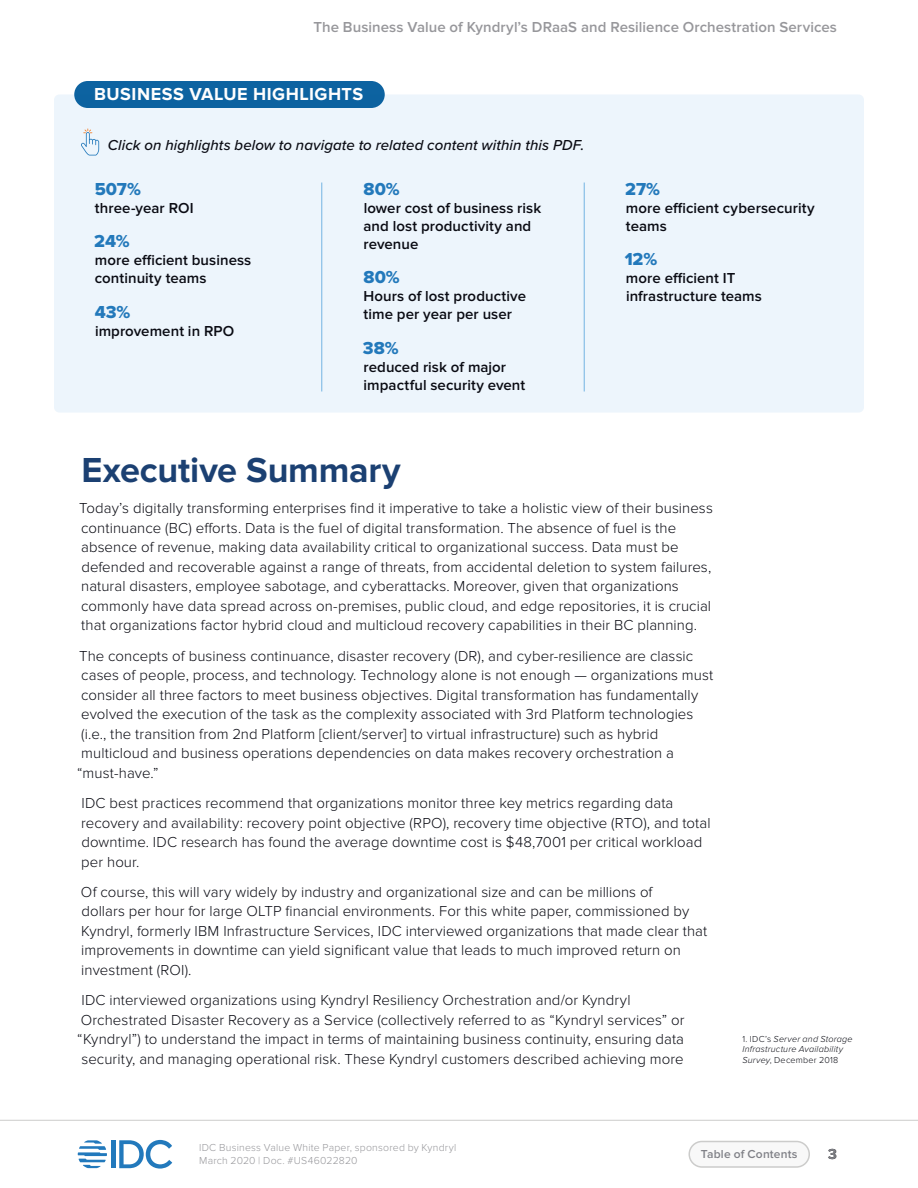
<style>
.page{position:relative;width:918px;height:1188px;background:#fff}
.page>*{position:absolute;margin:0;border:0;box-sizing:border-box;transform-origin:0 0}
.t1{font:700 36px "Proxima Nova";letter-spacing:-.005em;color:#1b4072}
.t2{font:18px "Proxima Nova Extrabld";color:#2379bb}
.t3{font:700 18px "Proxima Nova";letter-spacing:.03em;color:#fff}
.t4{font:300 15px/19.5px "Proxima Nova";letter-spacing:.005em;color:#0a0b13}
.t5{font:600 15px/18px "Proxima Nova";letter-spacing:.005em;color:#0a0b13}
.t6{font:600 15px "Proxima Nova";letter-spacing:.005em;color:#97979b}
.t7{font:italic 500 15px "Proxima Nova";letter-spacing:.005em;color:#0a0b13}
.t8{font:700 15px "Proxima Nova";color:#000}
.t9{font:600 12px "Proxima Nova";letter-spacing:.015em;color:#808187}
.t10{font:300 10.5px/13.5px "Proxima Nova";letter-spacing:.02em;color:#97979b}
.t11{font:italic 300 9px/10.5px "Proxima Nova";letter-spacing:.02em;color:#0a0b13}
.s1{font-style:normal}
</style>
<div class="page">
<hr style="left:0;top:1120px;width:918px;height:1px;background:#cccccb">
<div style="left:111px;top:1140px;width:5px;height:28px;background:#2279bc"></div>
<svg style="left:119px;top:1140px;width:53px;height:29px"></svg>
<svg style="left:78px;top:1140px;width:29px;height:28px"></svg>
<div style="left:689px;top:1142px;width:120px;height:25px;background:#f8f8f8;border-radius:13px"></div>
<div style="left:688px;top:1141px;width:122px;height:27px;border:2px solid #cccccb;border-radius:13px"></div>
<div style="left:54px;top:94px;width:810px;height:319px;background:#edf5fc;border-radius:5px"></div>
<hr style="left:322px;top:183px;width:1px;height:209px;background:#73b3e2">
<hr style="left:584px;top:183px;width:1px;height:209px;background:#73b3e2">
<div style="left:74px;top:81px;width:311px;height:27px;background:#0c63a0;border-radius:14px"></div>
<svg style="left:81px;top:129px;width:18px;height:27px"></svg>
<p class="t6" style="left:313px;top:19px;width:525px">The Business Value of Kyndryl’s DRaaS and Resilience Orchestration Services</p>
<p class="t3" style="left:94px;top:84px;width:271px">BUSINESS VALUE HIGHLIGHTS</p>
<p class="t7" style="left:108px;top:134px;width:478px">Click on highlights below to navigate to related content within this PDF.</p>
<p class="t2" style="left:95px;top:179px;width:48px">507%</p>
<p class="t5" style="left:95px;top:200px;width:100px">three-year ROI</p>
<p class="t2" style="left:94px;top:231px;width:37px">24%</p>
<p class="t5" style="left:95px;top:252px;width:158px">more efficient business continuity teams</p>
<p class="t2" style="left:95px;top:301px;width:37px">43%</p>
<p class="t5" style="left:95px;top:322px;width:141px">improvement in RPO</p>
<p class="t2" style="left:364px;top:179px;width:38px">80%</p>
<p class="t5" style="left:363px;top:200px;width:179px">lower cost of business risk and lost productivity and revenue</p>
<p class="t2" style="left:364px;top:267px;width:38px">80%</p>
<p class="t5" style="left:363px;top:288px;width:164px">Hours of lost productive time per year per user</p>
<p class="t2" style="left:363px;top:337px;width:37px">38%</p>
<p class="t5" style="left:364px;top:358px;width:163px">reduced risk of major impactful security event</p>
<p class="t2" style="left:625px;top:179px;width:36px">27%</p>
<p class="t5" style="left:626px;top:200px;width:190px">more efficient cybersecurity teams</p>
<p class="t2" style="left:625px;top:249px;width:34px">12%</p>
<p class="t5" style="left:626px;top:270px;width:138px">more efficient IT infrastructure teams</p>
<p class="t1" style="left:82px;top:449px;width:321px">Executive Summary</p>
<p class="t4" style="left:79px;top:499px;width:635px">Today’s digitally transforming enterprises find it imperative to take a holistic view of their business continuance (BC) efforts. Data is the fuel of digital transformation. The absence of fuel is the absence of revenue, making data availability critical to organizational success. Data must be defended and recoverable against a range of threats, from accidental deletion to system failures, natural disasters, employee sabotage, and cyberattacks. Moreover, given that organizations commonly have data spread across on-premises, public cloud, and edge repositories, it is crucial that organizations factor hybrid cloud and multicloud recovery capabilities in their BC planning.</p>
<p class="t4" style="left:77px;top:646px;width:638px">The concepts of business continuance, disaster recovery (DR), and cyber-resilience are classic cases of people, process, and technology. Technology alone is not enough — organizations must consider all three factors to meet business objectives. Digital transformation has fundamentally evolved the execution of the task as the complexity associated with 3rd Platform technologies (i.e., the transition from 2nd Platform [client/server] to virtual infrastructure) such as hybrid multicloud and business operations dependencies on data makes recovery orchestration a “must-have.”</p>
<p class="t4" style="left:81px;top:793px;width:631px">IDC best practices recommend that organizations monitor three key metrics regarding data recovery and availability: recovery point objective (RPO), recovery time objective (RTO), and total downtime. IDC research has found the average downtime cost is $48,7001 per critical workload per hour.</p>
<p class="t4" style="left:81px;top:882px;width:628px">Of course, this will vary widely by industry and organizational size and can be millions of<br>dollars per hour for large OLTP financial environments. For this white paper, commissioned by Kyndryl, formerly IBM Infrastructure Services, IDC interviewed organizations that made clear that improvements in downtime can yield significant value that leads to much improved return on investment (ROI).</p>
<p class="t4" style="left:77px;top:991px;width:609px">IDC interviewed organizations using Kyndryl Resiliency Orchestration and/or Kyndryl Orchestrated Disaster Recovery as a Service (collectively referred to as “Kyndryl services” or “Kyndryl”) to understand the impact in terms of maintaining business continuity, ensuring data security, and managing operational risk. These Kyndryl customers described achieving more</p>
<p class="t11" style="left:742px;top:1034px;width:112px"><span class="s1">1. IDC’s</span> Server and Storage<br>Infrastructure Availability<br>Survey<span class="s1">, December 2018</span></p>
<p class="t10" style="left:199px;top:1141px;width:259px">IDC Business Value White Paper, sponsored by Kyndryl<br>March 2020 | Doc. #US46022820</p>
<p class="t9" style="left:701px;top:1147px;width:98px">Table of Contents</p>
<p class="t8" style="left:828px;top:1145px;width:10px">3</p>
</div>
